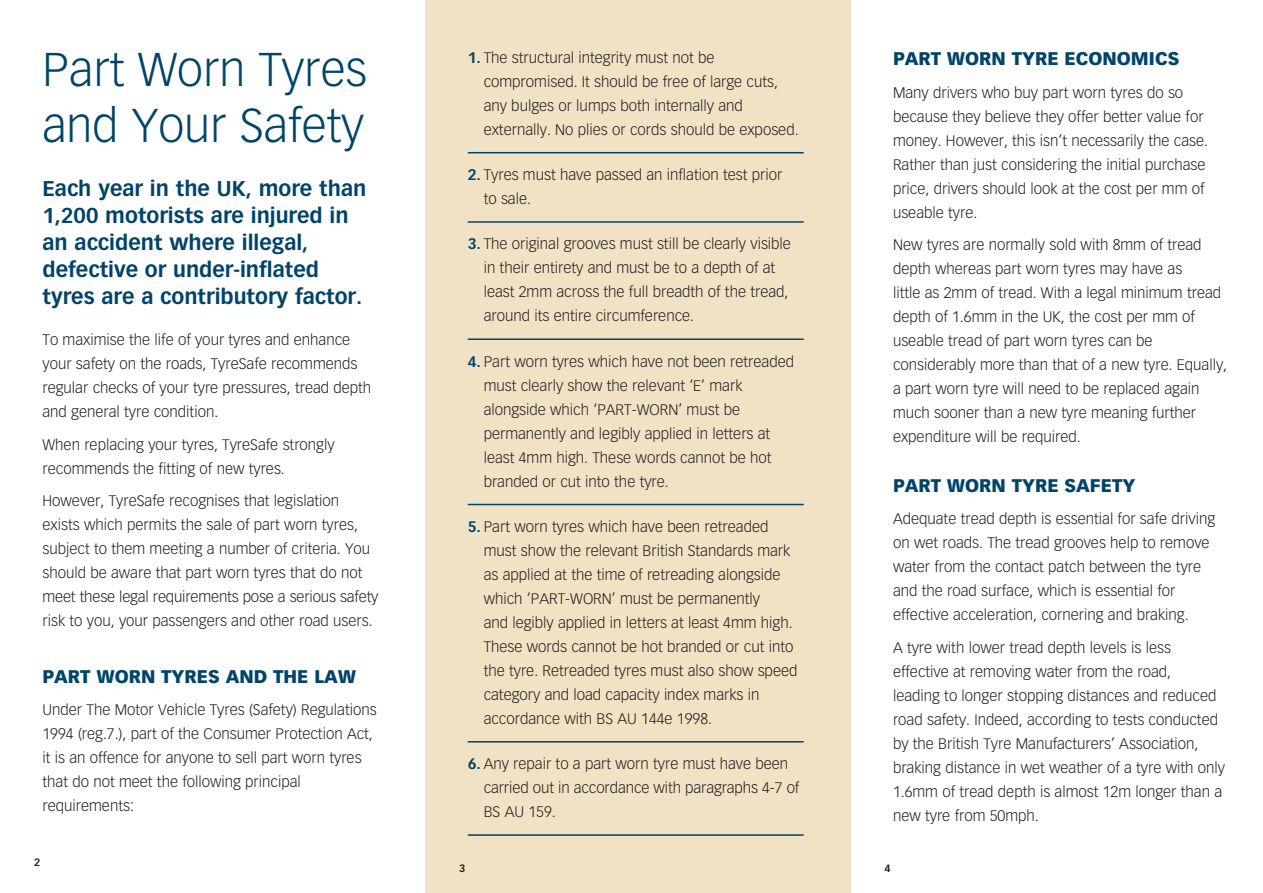
<style>
.page{position:relative;width:1263px;height:893px;background:#fff}
.page>*{position:absolute;margin:0;border:0;box-sizing:border-box;transform-origin:0 0}
.t1{font:300 46.5px/55.8px "Vectora LH";color:#00446a}
.t2{font:700 21px/27px "Vectora LH";color:#00446a}
.t3{font:900 18px "Vectora LH";color:#00446a}
.t4{font:300 15px/24px "Vectora LH";color:#231f20}
.t5{font:700 10.5px "Vectora LH";color:#231f20}
.s1{font-weight:700;color:#00446a}
</style>
<div class="page">
<div style="left:425px;top:0;width:425px;height:893px;background:#f1e2c5"></div>
<hr style="left:468px;top:152px;width:336px;height:1px;background:#00446a">
<hr style="left:468px;top:221px;width:336px;height:2px;background:#00446a">
<hr style="left:468px;top:338px;width:336px;height:2px;background:#00446a">
<hr style="left:468px;top:504px;width:336px;height:1px;background:#00446a">
<hr style="left:468px;top:741px;width:336px;height:1px;background:#00446a">
<hr style="left:468px;top:834px;width:336px;height:2px;background:#00446a">
<h1 class="t1" style="left:43px;top:42px;width:326px">Part Worn Tyres and Your Safety</h1>
<h2 class="t2" style="left:43px;top:175px;width:325px">Each year in the UK, more than<br>1,200 motorists are injured in an accident where illegal, defective or under-inflated tyres are a contributory factor.</h2>
<p class="t4" style="left:43px;top:328px;width:330px">To maximise the life of your tyres and enhance your safety on the roads, TyreSafe recommends regular checks of your tyre pressures, tread depth and general tyre condition.</p>
<p class="t4" style="left:43px;top:433px;width:294px">When replacing your tyres, TyreSafe strongly recommends the fitting of new tyres.</p>
<p class="t4" style="left:43px;top:489px;width:337px">However, TyreSafe recognises that legislation exists which permits the sale of part worn tyres, subject to them meeting a number of criteria. You should be aware that part worn tyres that do not meet these legal requirements pose a serious safety risk to you, your passengers and other road users.</p>
<p class="t3" style="left:43px;top:665px;width:315px">PART WORN TYRES AND THE LAW</p>
<p class="t4" style="left:43px;top:698px;width:336px">Under The Motor Vehicle Tyres (Safety) Regulations 1994 (reg.7.), part of the Consumer Protection Act, it is an offence for anyone to sell part worn tyres that do not meet the following principal requirements:</p>
<p class="t5" style="left:34px;top:855px;width:8px">2</p>
<p class="t4" style="left:484px;top:46px;width:316px;text-indent:-16px"><span class="s1">1.</span> The structural integrity must not be compromised. It should be free of large cuts, any bulges or lumps both internally and externally. No plies or cords should be exposed.</p>
<p class="t4" style="left:484px;top:163px;width:300px;text-indent:-16px"><span class="s1">2.</span> Tyres must have passed an inflation test prior to sale.</p>
<p class="t4" style="left:484px;top:232px;width:309px;text-indent:-16px"><span class="s1">3.</span> The original grooves must still be clearly visible in their entirety and must be to a depth of at least 2mm across the full breadth of the tread, around its entire circumference.</p>
<p class="t4" style="left:484px;top:350px;width:312px;text-indent:-16px"><span class="s1">4.</span> Part worn tyres which have not been retreaded must clearly show the relevant ‘E’ mark alongside which ‘PART-WORN’ must be permanently and legibly applied in letters at least 4mm high. These words cannot be hot branded or cut into the tyre.</p>
<p class="t4" style="left:484px;top:515px;width:315px;text-indent:-16px"><span class="s1">5.</span> Part worn tyres which have been retreaded must show the relevant British Standards mark as applied at the time of retreading alongside which ‘PART-WORN’ must be permanently<br>and legibly applied in letters at least 4mm high.<br>These words cannot be hot branded or cut into the tyre. Retreaded tyres must also show speed category and load capacity index marks in accordance with BS AU 144e 1998.</p>
<p class="t4" style="left:484px;top:752px;width:317px;text-indent:-16px"><span class="s1">6.</span> Any repair to a part worn tyre must have been carried out in accordance with paragraphs 4-7 of<br>BS AU 159.</p>
<p class="t3" style="left:893px;top:48px;width:288px">PART WORN TYRE ECONOMICS</p>
<p class="t4" style="left:893px;top:81px;width:316px">Many drivers who buy part worn tyres do so because they believe they offer better value for money. However, this isn’t necessarily the case.<br>Rather than just considering the initial purchase price, drivers should look at the cost per mm of useable tyre.</p>
<p class="t4" style="left:893px;top:233px;width:336px">New tyres are normally sold with 8mm of tread depth whereas part worn tyres may have as<br>little as 2mm of tread. With a legal minimum tread depth of 1.6mm in the UK, the cost per mm of useable tread of part worn tyres can be considerably more than that of a new tyre. Equally, a part worn tyre will need to be replaced again much sooner than a new tyre meaning further expenditure will be required.</p>
<p class="t3" style="left:893px;top:474px;width:244px">PART WORN TYRE SAFETY</p>
<p class="t4" style="left:893px;top:507px;width:324px">Adequate tread depth is essential for safe driving on wet roads. The tread grooves help to remove water from the contact patch between the tyre and the road surface, which is essential for effective acceleration, cornering and braking.</p>
<p class="t4" style="left:893px;top:636px;width:334px">A tyre with lower tread depth levels is less effective at removing water from the road,<br>leading to longer stopping distances and reduced road safety. Indeed, according to tests conducted by the British Tyre Manufacturers’ Association, braking distance in wet weather of a tyre with only 1.6mm of tread depth is almost 12m longer than a new tyre from 50mph.</p>
<p class="t5" style="left:459px;top:861px;width:8px">3</p>
<p class="t5" style="left:884px;top:861px;width:8px">4</p>
</div>
